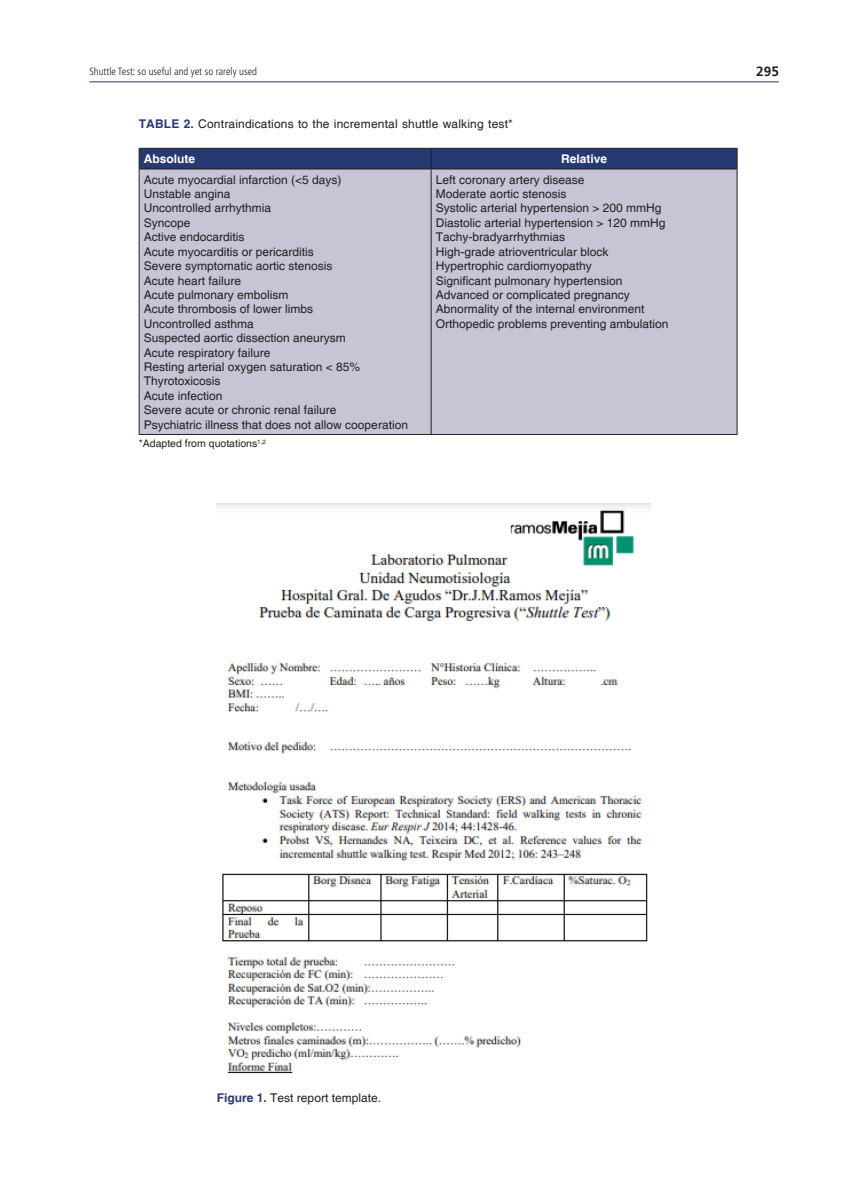
<style>
.page{position:relative;width:851px;height:1191px;background:#fff}
.page>*{position:absolute;margin:0;border:0;box-sizing:border-box;transform-origin:0 0}
.t1{font:700 13.5px "Frutiger";color:#231f20}
.tabla{font:12px "Helvetica";color:#231f20}
.tablatit{font:12px "Helvetica";letter-spacing:.015em;color:#231f20}
.epigrafe{font:12px "Helvetica";color:#231f20}
.tabla-2{font:700 12px "Helvetica";color:#fff}
.t2{font:300 condensed 10.5px "Frutiger LT Std";color:#231f20}
.tablapie{font:10.5px "Helvetica";color:#231f20}
.s1{font-weight:700;color:#253a71}
</style>
<div class="page">
<hr style="left:89px;top:81px;width:689px;height:1px;background:#253a71">
<img style="left:217px;top:504px;width:433px;height:570px">
<div style="left:140px;top:170px;width:596px;height:264px;background:#c6c4d5"></div>
<hr style="left:430px;top:169px;width:1px;height:265px;background:#231f20">
<hr style="left:736px;top:169px;width:1px;height:265px;background:#231f20">
<div style="left:139px;top:149px;width:598px;height:20px;background:#253a71"></div>
<hr style="left:139px;top:169px;width:1px;height:265px;background:#231f20">
<hr style="left:139px;top:148px;width:292px;height:1px;background:#231f20">
<hr style="left:139px;top:169px;width:292px;height:1px;background:#231f20">
<hr style="left:139px;top:434px;width:292px;height:1px;background:#231f20">
<hr style="left:431px;top:148px;width:306px;height:1px;background:#231f20">
<hr style="left:431px;top:169px;width:306px;height:1px;background:#231f20">
<hr style="left:431px;top:434px;width:306px;height:1px;background:#231f20">
<p class="t2" style="left:89px;top:66px;width:169px">Shuttle Test: so useful and yet so rarely used</p>
<p class="tablatit" style="left:139px;top:117px;width:375px"><span class="s1">TABLE 2.</span> Contraindications to the incremental shuttle walking test*</p>
<p class="tabla-2" style="left:144px;top:151px;width:53px">Absolute</p>
<p class="tabla-2" style="left:561px;top:151px;width:48px">Relative</p>
<p class="tabla" style="left:144px;top:172px;width:199px">Acute myocardial infarction (&lt;5 days)</p>
<p class="tabla" style="left:144px;top:187px;width:88px">Unstable angina</p>
<p class="tabla" style="left:144px;top:201px;width:129px">Uncontrolled arrhythmia</p>
<p class="tabla" style="left:144px;top:216px;width:48px">Syncope</p>
<p class="tabla" style="left:144px;top:230px;width:102px">Active endocarditis</p>
<p class="tabla" style="left:144px;top:244px;width:172px">Acute myocarditis or pericarditis</p>
<p class="tabla" style="left:144px;top:259px;width:190px">Severe symptomatic aortic stenosis</p>
<p class="tabla" style="left:144px;top:273px;width:99px">Acute heart failure</p>
<p class="tabla" style="left:144px;top:288px;width:146px">Acute pulmonary embolism</p>
<p class="tabla" style="left:144px;top:302px;width:171px">Acute thrombosis of lower limbs</p>
<p class="tabla" style="left:144px;top:316px;width:112px">Uncontrolled asthma</p>
<p class="tabla" style="left:144px;top:331px;width:204px">Suspected aortic dissection aneurysm</p>
<p class="tabla" style="left:144px;top:345px;width:128px">Acute respiratory failure</p>
<p class="tabla" style="left:144px;top:360px;width:218px">Resting arterial oxygen saturation &lt; 85%</p>
<p class="tabla" style="left:144px;top:374px;width:78px">Thyrotoxicosis</p>
<p class="tabla" style="left:144px;top:388px;width:80px">Acute infection</p>
<p class="tabla" style="left:144px;top:403px;width:194px">Severe acute or chronic renal failure</p>
<p class="tabla" style="left:144px;top:417px;width:266px">Psychiatric illness that does not allow cooperation</p>
<p class="tabla" style="left:435px;top:172px;width:150px">Left coronary artery disease</p>
<p class="tabla" style="left:435px;top:187px;width:132px">Moderate aortic stenosis</p>
<p class="tabla" style="left:435px;top:201px;width:227px">Systolic arterial hypertension &gt; 200 mmHg</p>
<p class="tabla" style="left:435px;top:216px;width:231px">Diastolic arterial hypertension &gt; 120 mmHg</p>
<p class="tabla" style="left:435px;top:230px;width:131px">Tachy-bradyarrhythmias</p>
<p class="tabla" style="left:435px;top:244px;width:174px">High-grade atrioventricular block</p>
<p class="tabla" style="left:435px;top:259px;width:158px">Hypertrophic cardiomyopathy</p>
<p class="tabla" style="left:435px;top:273px;width:188px">Significant pulmonary hypertension</p>
<p class="tabla" style="left:435px;top:288px;width:196px">Advanced or complicated pregnancy</p>
<p class="tabla" style="left:435px;top:302px;width:210px">Abnormality of the internal environment</p>
<p class="tabla" style="left:435px;top:316px;width:234px">Orthopedic problems preventing ambulation</p>
<p class="tablapie" style="left:139px;top:438px;width:129px">*Adapted from quotations<sup>1,2</sup></p>
<p class="t1" style="left:756px;top:63px;width:24px">295</p>
<p class="epigrafe" style="left:217px;top:1090px;width:166px"><span class="s1">Figure 1.</span> Test report template.</p>
</div>
